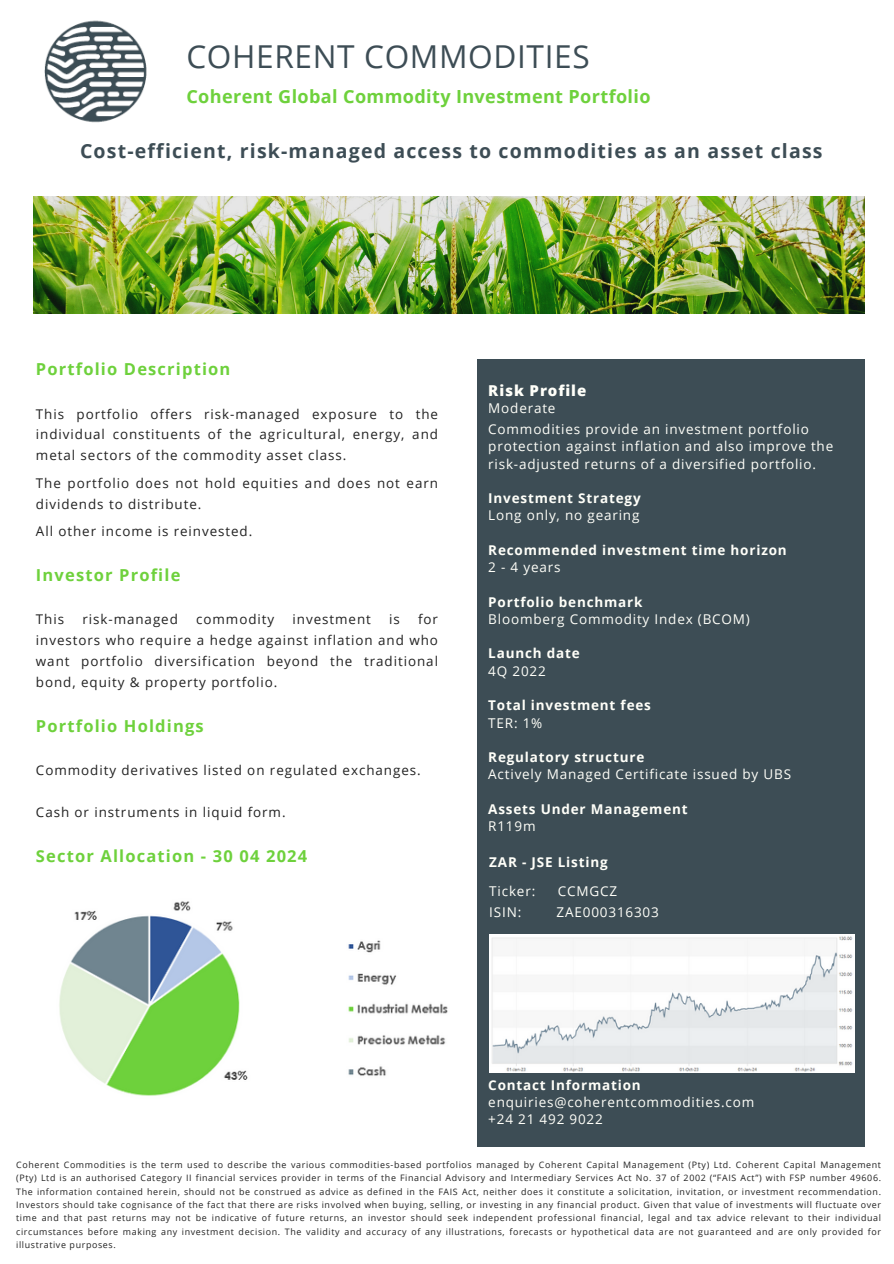
<style>
.page{position:relative;width:894px;height:1264px;background:#fff}
.page>*{position:absolute;margin:0;border:0;box-sizing:border-box;transform-origin:0 0}
.t1{font:31.65px "Open Sans";letter-spacing:.02em;color:#3d4d55}
.t2{font:700 19.5px "Open Sans";letter-spacing:.06em;color:#3d4d55}
.t3{font:700 18.15px "Open Sans";letter-spacing:.02em;color:#6ed13c}
.t4{font:700 16.5px "Open Sans";letter-spacing:.07em;color:#6ed13c}
.t5{font:800 15px "Open Sans";letter-spacing:.06em;color:#fffff9}
.t6{font:13.5px/17.2px "Open Sans";letter-spacing:.06em;color:#fffff9}
.t7{font:700 13.5px/17.2px "Open Sans";letter-spacing:.06em;color:#fffff9}
.t8{font:13.35px/20.9px "Open Sans";letter-spacing:.07em;color:#222;text-align:justify}
.t9{font:8.85px/13.4px "Open Sans";letter-spacing:.07em;color:#222;text-align:justify}
.s1{font-weight:400}
.s2{font-weight:700}
</style>
<div class="page">
<img style="left:34px;top:196px;width:830px;height:117px">
<img style="left:44px;top:20px;width:103px;height:103px">
<div style="left:477px;top:360px;width:387px;height:785px;background:#3d4d55"></div>
<img style="left:59px;top:901px;width:389px;height:195px">
<img style="left:489px;top:934px;width:364px;height:138px">
<h1 class="t1" style="left:186px;top:34px;width:404px">COHERENT COMMODITIES</h1>
<h3 class="t3" style="left:186px;top:83px;width:465px">Coherent Global Commodity Investment Portfolio</h3>
<h5 class="t2" style="left:80px;top:137px;width:743px">Cost-efficient, risk-managed access to commodities as an asset class</h5>
<h2 class="t4" style="left:36px;top:358px;width:196px">Portfolio Description</h2>
<h3 class="t8" style="left:36px;top:403px;width:403px">This portfolio offers risk-managed exposure to the individual constituents of the agricultural, energy, and metal sectors of the commodity asset class.</h3>
<h6 class="t8" style="left:36px;top:472px;width:403px">The portfolio does not hold equities and does not earn dividends to distribute.</h6>
<h6 class="t8" style="left:36px;top:520px;width:218px">All other income is reinvested.</h6>
<h6 class="t4" style="left:36px;top:563px;width:146px">Investor Profile</h6>
<h3 class="t8" style="left:36px;top:608px;width:30px">This</h3>
<h3 class="t8" style="left:82px;top:608px;width:97px">risk-managed</h3>
<h3 class="t8" style="left:196px;top:608px;width:79px">commodity</h3>
<h3 class="t8" style="left:292px;top:608px;width:80px">investment</h3>
<h3 class="t8" style="left:389px;top:608px;width:12px">is</h3>
<h3 class="t8" style="left:36px;top:608px;width:403px;text-indent:382px">for investors who require a hedge against inflation and who want portfolio diversification beyond the traditional bond, equity &amp; property portfolio.</h3>
<h6 class="t4" style="left:36px;top:714px;width:169px">Portfolio Holdings</h6>
<h3 class="t8" style="left:36px;top:759px;width:386px">Commodity derivatives listed on regulated exchanges.</h3>
<h6 class="t8" style="left:36px;top:801px;width:251px">Cash or instruments in liquid form.</h6>
<h6 class="t4" style="left:36px;top:844px;width:273px">Sector Allocation - 30 04 2024</h6>
<h4 class="t5" style="left:488px;top:379px;width:99px">Risk Profile</h4>
<h4 class="t6" style="left:488px;top:399px;width:69px">Moderate</h4>
<h6 class="t6" style="left:488px;top:420px;width:346px">Commodities provide an investment portfolio protection against inflation and also improve the risk-adjusted returns of a diversified portfolio.</h6>
<h6 class="t7" style="left:488px;top:489px;width:154px">Investment Strategy<br><span class="s1">Long only, no gearing</span></h6>
<h6 class="t7" style="left:488px;top:541px;width:300px">Recommended investment time horizon<br><span class="s1">2 - 4 years</span></h6>
<h6 class="t6" style="left:488px;top:593px;width:263px"><span class="s2">Portfolio benchmark<br></span>Bloomberg Commodity Index (BCOM)</h6>
<h6 class="t7" style="left:488px;top:644px;width:93px">Launch date<br><span class="s1">4Q 2022</span></h6>
<h6 class="t7" style="left:488px;top:696px;width:164px">Total investment fees<br><span class="s1">TER: 1%</span></h6>
<h6 class="t6" style="left:488px;top:748px;width:304px"><span class="s2">Regulatory structure<br></span>Actively Managed Certificate issued by UBS</h6>
<h6 class="t7" style="left:488px;top:800px;width:201px">Assets Under Management<br><span class="s1">R119m</span></h6>
<p class="t7" style="left:489px;top:853px;width:120px">ZAR - JSE Listing</p>
<p class="t6" style="left:489px;top:882px;width:47px">Ticker:</p>
<p class="t6" style="left:557px;top:882px;width:61px">CCMGCZ</p>
<p class="t6" style="left:489px;top:903px;width:33px">ISIN:</p>
<p class="t6" style="left:556px;top:903px;width:104px">ZAE000316303</p>
<h6 class="t6" style="left:488px;top:1076px;width:267px"><span class="s2">Contact Information </span>enquiries@coherentcommodities.com +24 21 492 9022</h6>
<h6 class="t9" style="left:16px;top:1157px;width:866px">Coherent Commodities is the term used to describe the various commodities-based portfolios managed by Coherent Capital Management (Pty) Ltd. Coherent Capital Management (Pty) Ltd is an authorised Category II financial services provider in terms of the Financial Advisory and Intermediary Services Act No. 37 of 2002 (“FAIS Act”) with FSP number 49606.<br>The information contained herein, should not be construed as advice as defined in the FAIS Act, neither does it constitute a solicitation, invitation, or investment recommendation.<br>Investors should take cognisance of the fact that there are risks involved when buying, selling, or investing in any financial product. Given that value of investments will fluctuate over time and that past returns may not be indicative of future returns, an investor should seek independent professional financial, legal and tax advice relevant to their individual circumstances before making any investment decision. The validity and accuracy of any illustrations, forecasts or hypothetical data are not guaranteed and are only provided for illustrative purposes.</h6>
</div>
